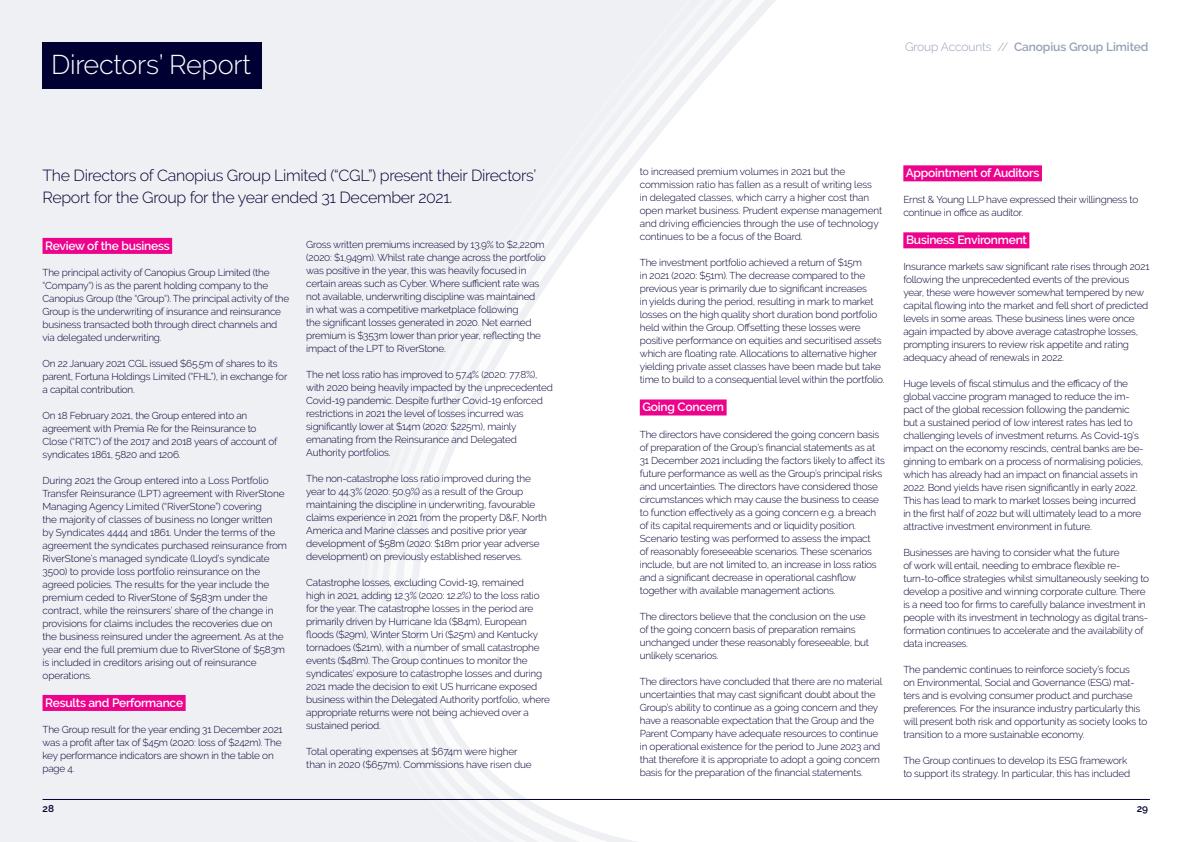
<style>
.page{position:relative;width:1191px;height:842px;background:#fff}
.page>*{position:absolute;margin:0;border:0;box-sizing:border-box;transform-origin:0 0}
.t1{font:300 27px "Raleway";letter-spacing:-.01em;color:#fff}
.Pull_quote_16_on_22{font:300 16px/22px "Raleway";letter-spacing:-.02em;color:#000032}
.Canopius_12_13pt_Pin{font:600 12px "Raleway";letter-spacing:-.02em;color:#fff}
.t2{font:600 12px "Raleway";letter-spacing:-.01em;color:#95a1b3}
.t3{font:300 10px/13px "Raleway";letter-spacing:-.02em;color:#000032}
.t4{font:600 10px "Raleway";color:#000032}
.s1{font-weight:300}
</style>
<div class="page">
<div style="left:0;top:0;width:916px;height:842px;background:#eff0f4"></div>
<svg style="left:401px;top:0;width:546px;height:842px;fill:#fff"></svg>
<div style="left:43px;top:238px;width:129px;height:16px;background:#ed028c"></div>
<div style="left:43px;top:695px;width:143px;height:16px;background:#ed028c"></div>
<hr style="left:43px;top:799px;width:1106px;height:1px;background:#000032">
<div style="left:43px;top:43px;width:219px;height:46px;background:#000032"></div>
<div style="left:640px;top:399px;width:86px;height:16px;background:#ed028c"></div>
<div style="left:903px;top:165px;width:139px;height:16px;background:#ed028c"></div>
<div style="left:903px;top:232px;width:126px;height:16px;background:#ed028c"></div>
<p class="t1" style="left:51px;top:49px;width:201px">Directors’ Report</p>
<p class="Pull_quote_16_on_22" style="left:43px;top:164px;width:495px">The Directors of Canopius Group Limited (“CGL”) present their Directors’<br>Report for the Group for the year ended 31 December 2021.</p>
<p class="Canopius_12_13pt_Pin" style="left:45px;top:239px;width:126px">Review of the business</p>
<p class="t3" style="left:43px;top:266px;width:248px">The principal activity of Canopius Group Limited (the “Company“) is as the parent holding company to the Canopius Group (the “Group“). The principal activity of the Group is the underwriting of insurance and reinsurance business transacted both through direct channels and via delegated underwriting.</p>
<p class="t3" style="left:43px;top:357px;width:246px">On 22 January 2021 CGL issued $65.5m of shares to its parent, Fortuna Holdings Limited (“FHL”), in exchange for a capital contribution.</p>
<p class="t3" style="left:43px;top:409px;width:236px">On 18 February 2021, the Group entered into an agreement with Premia Re for the Reinsurance to Close (“RITC”) of the 2017 and 2018 years of account of syndicates 1861, 5820 and 1206.</p>
<p class="t3" style="left:43px;top:474px;width:246px">During 2021 the Group entered into a Loss Portfolio Transfer Reinsurance (LPT) agreement with RiverStone Managing Agency Limited (“RiverStone”) covering<br>the majority of classes of business no longer written<br>by Syndicates 4444 and 1861. Under the terms of the agreement the syndicates purchased reinsurance from RiverStone’s managed syndicate (Lloyd’s syndicate 3500) to provide loss portfolio reinsurance on the agreed policies. The results for the year include the premium ceded to RiverStone of $583m under the contract, while the reinsurers’ share of the change in provisions for claims includes the recoveries due on the business reinsured under the agreement. As at the year end the full premium due to RiverStone of $583m is included in creditors arising out of reinsurance operations.</p>
<p class="Canopius_12_13pt_Pin" style="left:45px;top:696px;width:139px">Results and Performance</p>
<p class="t3" style="left:43px;top:723px;width:242px">The Group result for the year ending 31 December 2021 was a profit after tax of $45m (2020: loss of $242m). The key performance indicators are shown in the table on page 4.</p>
<p class="t3" style="left:306px;top:238px;width:241px">Gross written premiums increased by 13.9% to $2,220m (2020: $1,949m). Whilst rate change across the portfolio was positive in the year, this was heavily focused in certain areas such as Cyber. Where sufficient rate was not available, underwriting discipline was maintained<br>in what was a competitive marketplace following<br>the significant losses generated in 2020. Net earned premium is $353m lower than prior year, reflecting the impact of the LPT to RiverStone.</p>
<p class="t3" style="left:306px;top:368px;width:248px">The net loss ratio has improved to 57.4% (2020: 77.8%), with 2020 being heavily impacted by the unprecedented Covid-19 pandemic. Despite further Covid-19 enforced restrictions in 2021 the level of losses incurred was significantly lower at $14m (2020: $225m), mainly emanating from the Reinsurance and Delegated Authority portfolios.</p>
<p class="t3" style="left:306px;top:472px;width:242px">The non-catastrophe loss ratio improved during the year to 44.3% (2020: 50.9%) as a result of the Group maintaining the discipline in underwriting, favourable claims experience in 2021 from the property D&amp;F, North America and Marine classes and positive prior year development of $58m (2020: $18m prior year adverse development) on previously established reserves.</p>
<p class="t3" style="left:306px;top:576px;width:245px">Catastrophe losses, excluding Covid-19, remained<br>high in 2021, adding 12.3% (2020: 12.2%) to the loss ratio for the year. The catastrophe losses in the period are primarily driven by Hurricane Ida ($84m), European floods ($29m), Winter Storm Uri ($25m) and Kentucky tornadoes ($21m), with a number of small catastrophe events ($48m). The Group continues to monitor the syndicates’ exposure to catastrophe losses and during 2021 made the decision to exit US hurricane exposed business within the Delegated Authority portfolio, where appropriate returns were not being achieved over a sustained period.</p>
<p class="t3" style="left:306px;top:745px;width:227px">Total operating expenses at $674m were higher than in 2020 ($657m). Commissions have risen due</p>
<p class="t2" style="left:905px;top:40px;width:245px"><span class="s1">Group Accounts //</span> Canopius Group Limited</p>
<p class="t3" style="left:640px;top:165px;width:244px">to increased premium volumes in 2021 but the commission ratio has fallen as a result of writing less in delegated classes, which carry a higher cost than open market business. Prudent expense management and driving efficiencies through the use of technology continues to be a focus of the Board.</p>
<p class="t3" style="left:640px;top:256px;width:246px">The investment portfolio achieved a return of $15m<br>in 2021 (2020: $51m). The decrease compared to the previous year is primarily due to significant increases<br>in yields during the period, resulting in mark to market losses on the high quality short duration bond portfolio held within the Group. Offsetting these losses were positive performance on equities and securitised assets which are floating rate. Allocations to alternative higher yielding private asset classes have been made but take time to build to a consequential level within the portfolio.</p>
<p class="Canopius_12_13pt_Pin" style="left:642px;top:400px;width:83px">Going Concern</p>
<p class="t3" style="left:640px;top:427px;width:246px">The directors have considered the going concern basis of preparation of the Group’s financial statements as at 31 December 2021 including the factors likely to affect its future performance as well as the Group’s principal risks and uncertainties. The directors have considered those circumstances which may cause the business to cease to function effectively as a going concern e.g. a breach of its capital requirements and or liquidity position.<br>Scenario testing was performed to assess the impact<br>of reasonably foreseeable scenarios. These scenarios include, but are not limited to, an increase in loss ratios and a significant decrease in operational cashflow together with available management actions.</p>
<p class="t3" style="left:640px;top:609px;width:231px">The directors believe that the conclusion on the use of the going concern basis of preparation remains unchanged under these reasonably foreseeable, but unlikely scenarios.</p>
<p class="t3" style="left:640px;top:674px;width:244px">The directors have concluded that there are no material uncertainties that may cast significant doubt about the Group’s ability to continue as a going concern and they have a reasonable expectation that the Group and the Parent Company have adequate resources to continue in operational existence for the period to June 2023 and that therefore it is appropriate to adopt a going concern basis for the preparation of the financial statements.</p>
<p class="Canopius_12_13pt_Pin" style="left:905px;top:166px;width:135px">Appointment of Auditors</p>
<p class="t3" style="left:903px;top:193px;width:236px">Ernst &amp; Young LLP have expressed their willingness to continue in office as auditor.</p>
<p class="Canopius_12_13pt_Pin" style="left:906px;top:233px;width:122px">Business Environment</p>
<p class="t3" style="left:903px;top:260px;width:248px">Insurance markets saw significant rate rises through 2021 following the unprecedented events of the previous year, these were however somewhat tempered by new capital flowing into the market and fell short of predicted levels in some areas. These business lines were once again impacted by above average catastrophe losses, prompting insurers to review risk appetite and rating adequacy ahead of renewals in 2022.</p>
<p class="t3" style="left:903px;top:377px;width:242px">Huge levels of fiscal stimulus and the efficacy of the global vaccine program managed to reduce the im&shy;pact of the global recession following the pandemic but a sustained period of low interest rates has led to challenging levels of investment returns. As Covid-19’s impact on the economy rescinds, central banks are be&shy;ginning to embark on a process of normalising policies, which has already had an impact on financial assets in 2022. Bond yields have risen significantly in early 2022.<br>This has lead to mark to market losses being incurred in the first half of 2022 but will ultimately lead to a more attractive investment environment in future.</p>
<p class="t3" style="left:903px;top:546px;width:247px">Businesses are having to consider what the future<br>of work will entail, needing to embrace flexible re&shy;turn-to-office strategies whilst simultaneously seeking to develop a positive and winning corporate culture. There is a need too for firms to carefully balance investment in people with its investment in technology as digital trans&shy;formation continues to accelerate and the availability of data increases.</p>
<p class="t3" style="left:903px;top:663px;width:245px">The pandemic continues to reinforce society’s focus<br>on Environmental, Social and Governance (ESG) mat&shy;ters and is evolving consumer product and purchase preferences. For the insurance industry particularly this will present both risk and opportunity as society looks to transition to a more sustainable economy.</p>
<p class="t3" style="left:903px;top:754px;width:228px">The Group continues to develop its ESG framework to support its strategy. In particular, this has included</p>
<p class="t4" style="left:43px;top:803px;width:13px">28</p>
<p class="t4" style="left:1136px;top:803px;width:13px">29</p>
</div>
